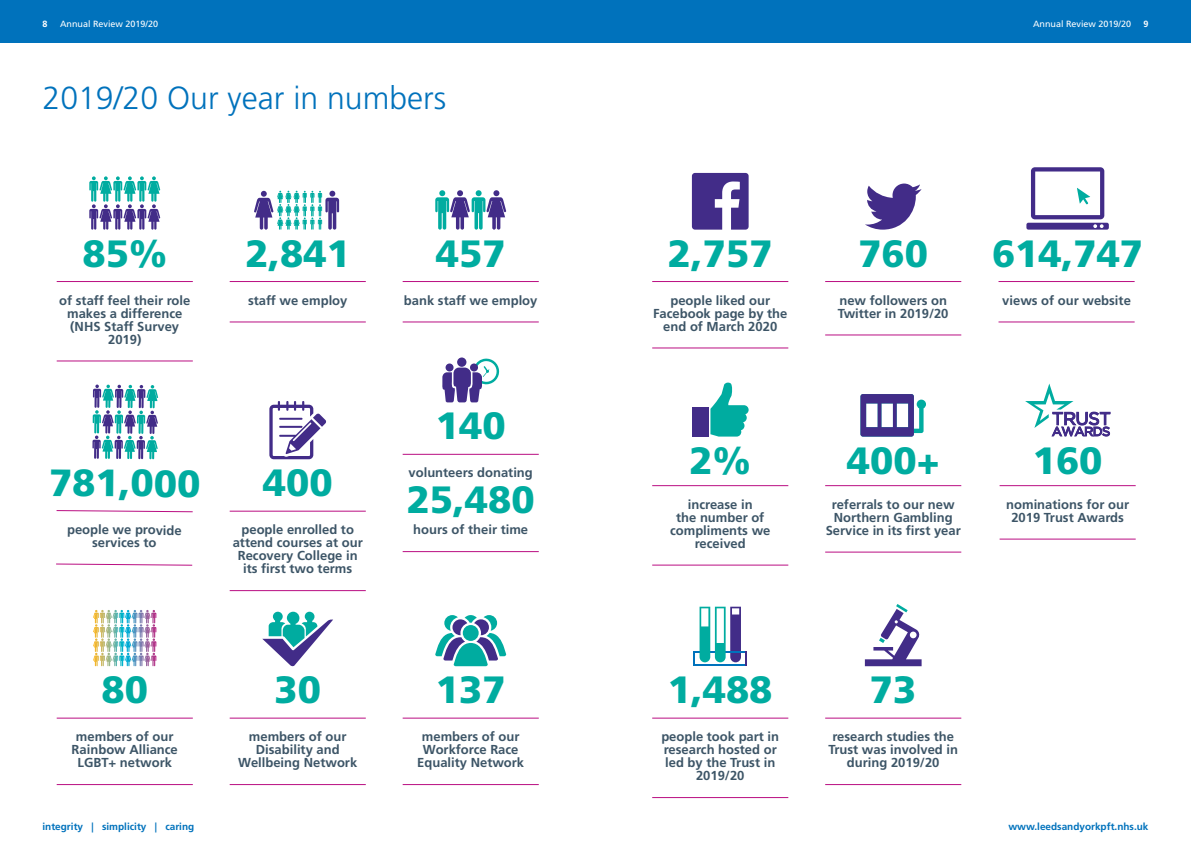
<style>
.page{position:relative;width:1191px;height:842px;background:#fff}
.page>*{position:absolute;margin:0;border:0;box-sizing:border-box;transform-origin:0 0}
.t1{font:900 38px/73.8px "Frutiger LT Std";color:#00aca0;text-align:center}
.t2{font:300 32px "Frutiger LT Std";color:#0072bc}
.t3{font:700 13px/13px "Frutiger LT Std";color:#3d5567;text-align:center}
.t4{font:700 10px "Frutiger LT Std";color:#0072bc}
.t5{font:9px "Frutiger LT Std";color:#fff}
.t6{font:700 9px "Frutiger LT Std";color:#fff}
</style>
<div class="page">
<div style="left:0;top:0;width:595px;height:43px;background:#0072bc"></div>
<div style="left:595px;top:0;width:596px;height:43px;background:#0072bc"></div>
<hr style="left:57px;top:281px;width:136px;height:1px;background:#ba0e82">
<hr style="left:57px;top:361px;width:136px;height:1px;background:#ba0e82">
<hr style="left:230px;top:511px;width:136px;height:1px;background:#ba0e82">
<hr style="left:230px;top:590px;width:136px;height:1px;background:#ba0e82">
<hr style="left:403px;top:718px;width:136px;height:1px;background:#ba0e82">
<hr style="left:403px;top:784px;width:136px;height:1px;background:#ba0e82">
<hr style="left:230px;top:281px;width:136px;height:1px;background:#ba0e82">
<hr style="left:230px;top:322px;width:136px;height:1px;background:#ba0e82">
<hr style="left:403px;top:454px;width:136px;height:1px;background:#ba0e82">
<hr style="left:403px;top:551px;width:136px;height:1px;background:#ba0e82">
<hr style="left:652px;top:718px;width:136px;height:1px;background:#ba0e82">
<hr style="left:652px;top:797px;width:136px;height:1px;background:#ba0e82">
<hr style="left:403px;top:281px;width:136px;height:1px;background:#ba0e82">
<hr style="left:403px;top:322px;width:136px;height:1px;background:#ba0e82">
<hr style="left:825px;top:718px;width:136px;height:1px;background:#ba0e82">
<hr style="left:825px;top:784px;width:136px;height:1px;background:#ba0e82">
<hr style="left:652px;top:281px;width:136px;height:1px;background:#ba0e82">
<hr style="left:652px;top:348px;width:136px;height:1px;background:#ba0e82">
<hr style="left:652px;top:485px;width:136px;height:1px;background:#ba0e82">
<hr style="left:652px;top:565px;width:136px;height:1px;background:#ba0e82">
<hr style="left:230px;top:718px;width:136px;height:1px;background:#ba0e82">
<hr style="left:230px;top:784px;width:136px;height:1px;background:#ba0e82">
<hr style="left:825px;top:281px;width:136px;height:1px;background:#ba0e82">
<hr style="left:825px;top:335px;width:136px;height:1px;background:#ba0e82">
<hr style="left:825px;top:485px;width:136px;height:1px;background:#ba0e82">
<hr style="left:825px;top:552px;width:136px;height:1px;background:#ba0e82">
<hr style="left:998px;top:281px;width:136px;height:1px;background:#ba0e82">
<hr style="left:998px;top:322px;width:136px;height:1px;background:#ba0e82">
<hr style="left:57px;top:718px;width:136px;height:1px;background:#ba0e82">
<hr style="left:57px;top:784px;width:136px;height:1px;background:#ba0e82">
<hr style="left:999px;top:485px;width:136px;height:1px;background:#ba0e82">
<hr style="left:999px;top:539px;width:136px;height:1px;background:#ba0e82">
<svg style="left:56px;top:510px;width:137px;height:2px"></svg>
<svg style="left:56px;top:563px;width:137px;height:3px"></svg>
<svg style="left:89px;top:176px;width:71px;height:54px"></svg>
<svg style="left:254px;top:191px;width:85px;height:39px"></svg>
<svg style="left:435px;top:190px;width:71px;height:40px"></svg>
<svg style="left:435px;top:615px;width:71px;height:51px"></svg>
<svg style="left:865px;top:604px;width:56px;height:62px"></svg>
<svg style="left:1026px;top:167px;width:82px;height:63px"></svg>
<svg style="left:710px;top:382px;width:38px;height:55px"></svg>
<div style="left:692px;top:407px;width:17px;height:30px;background:#422c88"></div>
<svg style="left:92px;top:384px;width:66px;height:75px"></svg>
<svg style="left:262px;top:612px;width:71px;height:54px"></svg>
<svg style="left:1025px;top:383px;width:86px;height:54px"></svg>
<svg style="left:692px;top:173px;width:56px;height:57px"></svg>
<svg style="left:865px;top:184px;width:56px;height:46px"></svg>
<svg style="left:269px;top:401px;width:57px;height:58px"></svg>
<svg style="left:693px;top:607px;width:54px;height:59px"></svg>
<svg style="left:95px;top:610px;width:61px;height:13px"></svg>
<svg style="left:860px;top:394px;width:66px;height:43px"></svg>
<svg style="left:442px;top:358px;width:57px;height:44px"></svg>
<p class="t6" style="left:43px;top:18px;width:7px">8</p>
<p class="t5" style="left:60px;top:18px;width:100px">Annual Review 2019/20</p>
<p class="t5" style="left:1033px;top:18px;width:100px">Annual Review 2019/20</p>
<p class="t6" style="left:1143px;top:18px;width:7px">9</p>
<h2 class="t2" style="left:43px;top:80px;width:405px">2019/20 Our year in numbers</h2>
<h1 class="t1" style="left:82px;top:216px;width:86px">85%</h1>
<h1 class="t1" style="left:245px;top:216px;width:106px">2,841</h1>
<h1 class="t1" style="left:436px;top:216px;width:71px">457</h1>
<p class="t3" style="left:59px;top:294px;width:133px">of staff feel their role makes a difference (NHS Staff Survey<br>2019)</p>
<p class="t3" style="left:248px;top:294px;width:101px">staff we employ</p>
<p class="t3" style="left:404px;top:294px;width:135px">bank staff we employ</p>
<h1 class="t1" style="left:49px;top:446px;width:153px">781,000</h1>
<h1 class="t1" style="left:263px;top:446px;width:71px">400</h1>
<h1 class="t1" style="left:407px;top:389px;width:129px">140<br>25,480</h1>
<p class="t3" style="left:408px;top:466px;width:126px">volunteers donating</p>
<p class="t3" style="left:67px;top:523px;width:116px">people we provide services to</p>
<p class="t3" style="left:233px;top:523px;width:132px">people enrolled to attend courses at our<br>Recovery College in its first two terms</p>
<p class="t3" style="left:413px;top:523px;width:116px">hours of their time</p>
<h1 class="t1" style="left:101px;top:653px;width:48px">80</h1>
<h1 class="t1" style="left:274px;top:653px;width:48px">30</h1>
<h1 class="t1" style="left:436px;top:653px;width:71px">137</h1>
<p class="t3" style="left:72px;top:730px;width:108px">members of our<br>Rainbow Alliance<br>LGBT+ network</p>
<p class="t3" style="left:238px;top:730px;width:120px">members of our<br>Disability and<br>Wellbeing Network</p>
<p class="t3" style="left:417px;top:730px;width:108px">members of our<br>Workforce Race<br>Equality Network</p>
<h1 class="t1" style="left:668px;top:216px;width:106px">2,757</h1>
<p class="t3" style="left:653px;top:294px;width:136px">people liked our<br>Facebook page by the end of March 2020</p>
<h1 class="t1" style="left:858px;top:216px;width:71px">760</h1>
<p class="t3" style="left:838px;top:294px;width:112px;text-align:left">new followers on<br>Twitter in 2019/20</p>
<h1 class="t1" style="left:992px;top:216px;width:153px">614,747</h1>
<p class="t3" style="left:1002px;top:294px;width:130px">views of our website</p>
<h1 class="t1" style="left:689px;top:423px;width:63px">2%</h1>
<p class="t3" style="left:670px;top:498px;width:102px">increase in<br>the number of compliments we received</p>
<h1 class="t1" style="left:847px;top:423px;width:94px">400+</h1>
<p class="t3" style="left:825px;top:498px;width:137px">referrals to our new<br>Northern Gambling<br>Service in its first year</p>
<h1 class="t1" style="left:1032px;top:423px;width:71px">160</h1>
<p class="t3" style="left:1006px;top:498px;width:124px">nominations for our<br>2019 Trust Awards</p>
<h1 class="t1" style="left:668px;top:653px;width:106px">1,488</h1>
<p class="t3" style="left:661px;top:730px;width:119px">people took part in research hosted or led by the Trust in<br>2019/20</p>
<h1 class="t1" style="left:870px;top:653px;width:48px">73</h1>
<p class="t3" style="left:828px;top:730px;width:131px">research studies the<br>Trust was involved in during 2019/20</p>
<p class="t4" style="left:43px;top:820px;width:153px">integrity | simplicity | caring</p>
<p class="t4" style="left:1008px;top:820px;width:142px">www.leedsandyorkpft.nhs.uk</p>
</div>
